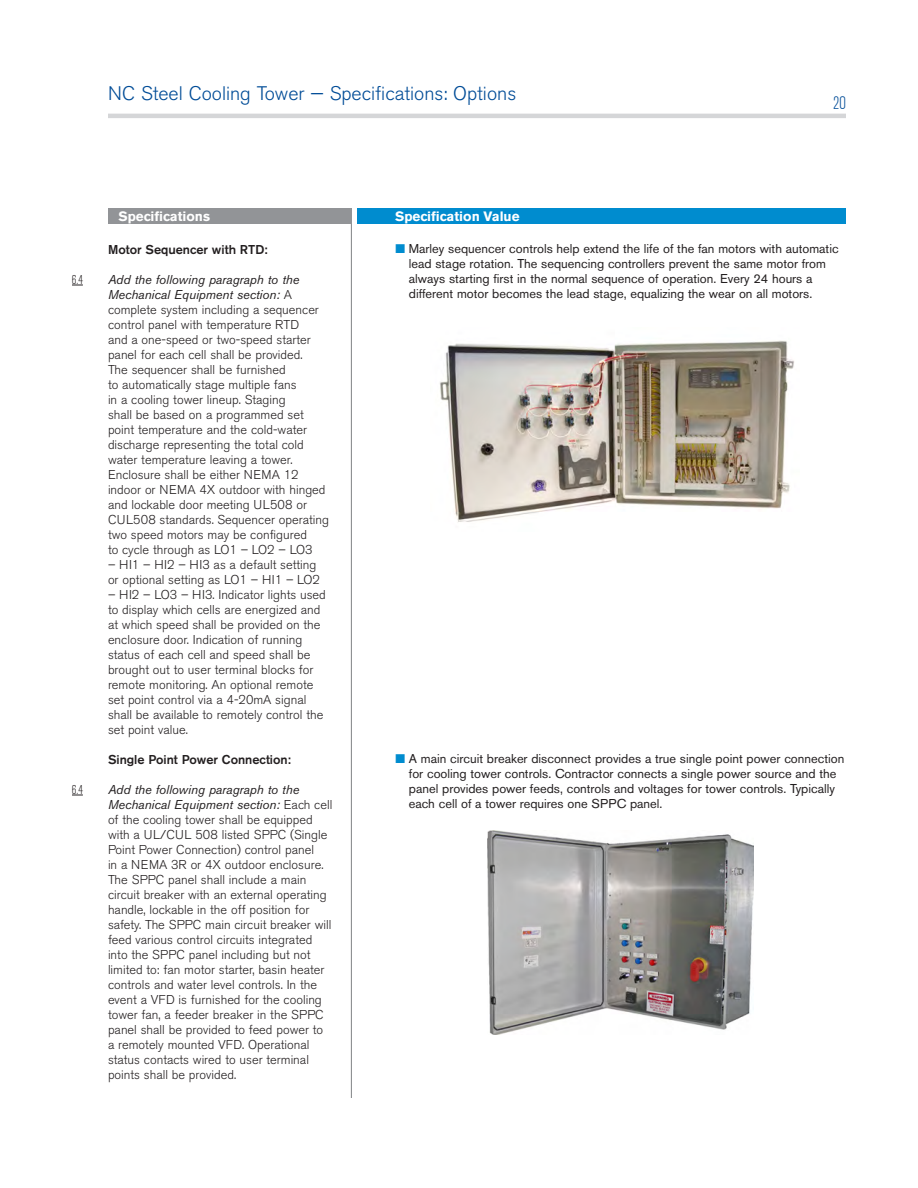
<style>
.page{position:relative;width:918px;height:1188px;background:#fff}
.page>*{position:absolute;margin:0;border:0;box-sizing:border-box;transform-origin:0 0}
.t1{font:300 19.5px "Akzidenz Grotesk BE";color:#004c97}
.t2{font:300 condensed 18px "Akzidenz Grotesk BE";color:#004c97}
.t3{font:700 13.5px "Akzidenz Grotesk BE";color:#fff}
.spec{font:300 12.75px/15px "Akzidenz Grotesk BE";color:#231f20}
.spec_value{font:12.75px/15px "Akzidenz Grotesk BE";color:#231f20}
.spec-2{font:500 12.75px "Akzidenz Grotesk BE";color:#231f20}
.spec-3{font:300 condensed 12.75px "Akzidenz Grotesk BE";color:#231f20}
.s1{font-weight:400;font-style:italic}
.s2{color:#008ccf}
</style>
<div class="page">
<hr style="left:351px;top:208px;width:1px;height:890px;background:#808285">
<div style="left:108px;top:208px;width:244px;height:16px;background:#929497"></div>
<div style="left:358px;top:208px;width:488px;height:16px;background:#008ccf"></div>
<hr style="left:108px;top:114px;width:738px;height:4px;background:#d5d6d8">
<img style="left:440px;top:340px;width:354px;height:182px">
<img style="left:488px;top:830px;width:266px;height:205px">
<h1 class="t1" style="left:108px;top:82px;width:410px">NC Steel Cooling Tower — Specifications: Options</h1>
<h2 class="t2" style="left:833px;top:93px;width:14px">20</h2>
<p class="t3" style="left:118px;top:208px;width:93px">Specifications</p>
<p class="t3" style="left:395px;top:208px;width:126px">Specification Value</p>
<p class="spec-2" style="left:108px;top:241px;width:161px">Motor Sequencer with RTD:</p>
<p class="spec-3" style="left:72px;top:273px;width:12px">6.4</p>
<p class="spec" style="left:108px;top:272px;width:223px"><span class="s1">Add the following paragraph to the Mechanical Equipment section:</span> A complete system including a sequencer control panel with temperature RTD<br>and a one-speed or two-speed starter panel for each cell shall be provided.<br>The sequencer shall be furnished<br>to automatically stage multiple fans<br>in a cooling tower lineup. Staging<br>shall be based on a programmed set point temperature and the cold-water discharge representing the total cold water temperature leaving a tower.<br>Enclosure shall be either NEMA 12 indoor or NEMA 4X outdoor with hinged and lockable door meeting UL508 or CUL508 standards. Sequencer operating two speed motors may be configured<br>to cycle through as LO1 – LO2 – LO3</p>
<p class="spec" style="left:108px;top:557px;width:214px">– HI1 – HI2 – HI3 as a default setting or optional setting as LO1 – HI1 – LO2</p>
<p class="spec" style="left:108px;top:587px;width:219px">– HI2 – LO3 – HI3. Indicator lights used to display which cells are energized and at which speed shall be provided on the enclosure door. Indication of running status of each cell and speed shall be brought out to user terminal blocks for remote monitoring. An optional remote set point control via a 4-20mA signal shall be available to remotely control the set point value.</p>
<p class="spec-2" style="left:108px;top:751px;width:184px">Single Point Power Connection:</p>
<p class="spec-3" style="left:72px;top:783px;width:12px">6.4</p>
<p class="spec" style="left:108px;top:782px;width:226px"><span class="s1">Add the following paragraph to the Mechanical Equipment section:</span> Each cell of the cooling tower shall be equipped with a UL/CUL 508 listed SPPC (Single Point Power Connection) control panel<br>in a NEMA 3R or 4X outdoor enclosure.<br>The SPPC panel shall include a main circuit breaker with an external operating handle, lockable in the off position for safety. The SPPC main circuit breaker will feed various control circuits integrated into the SPPC panel including but not limited to: fan motor starter, basin heater controls and water level controls. In the event a VFD is furnished for the cooling tower fan, a feeder breaker in the SPPC panel shall be provided to feed power to a remotely mounted VFD. Operational status contacts wired to user terminal points shall be provided.</p>
<p class="spec_value" style="left:409px;top:241px;width:431px;text-indent:-14px"><span class="s2">■</span> Marley sequencer controls help extend the life of the fan motors with automatic lead stage rotation. The sequencing controllers prevent the same motor from always starting first in the normal sequence of operation. Every 24 hours a different motor becomes the lead stage, equalizing the wear on all motors.</p>
<p class="spec_value" style="left:409px;top:751px;width:437px;text-indent:-14px"><span class="s2">■</span> A main circuit breaker disconnect provides a true single point power connection for cooling tower controls. Contractor connects a single power source and the panel provides power feeds, controls and voltages for tower controls. Typically each cell of a tower requires one SPPC panel.</p>
</div>
